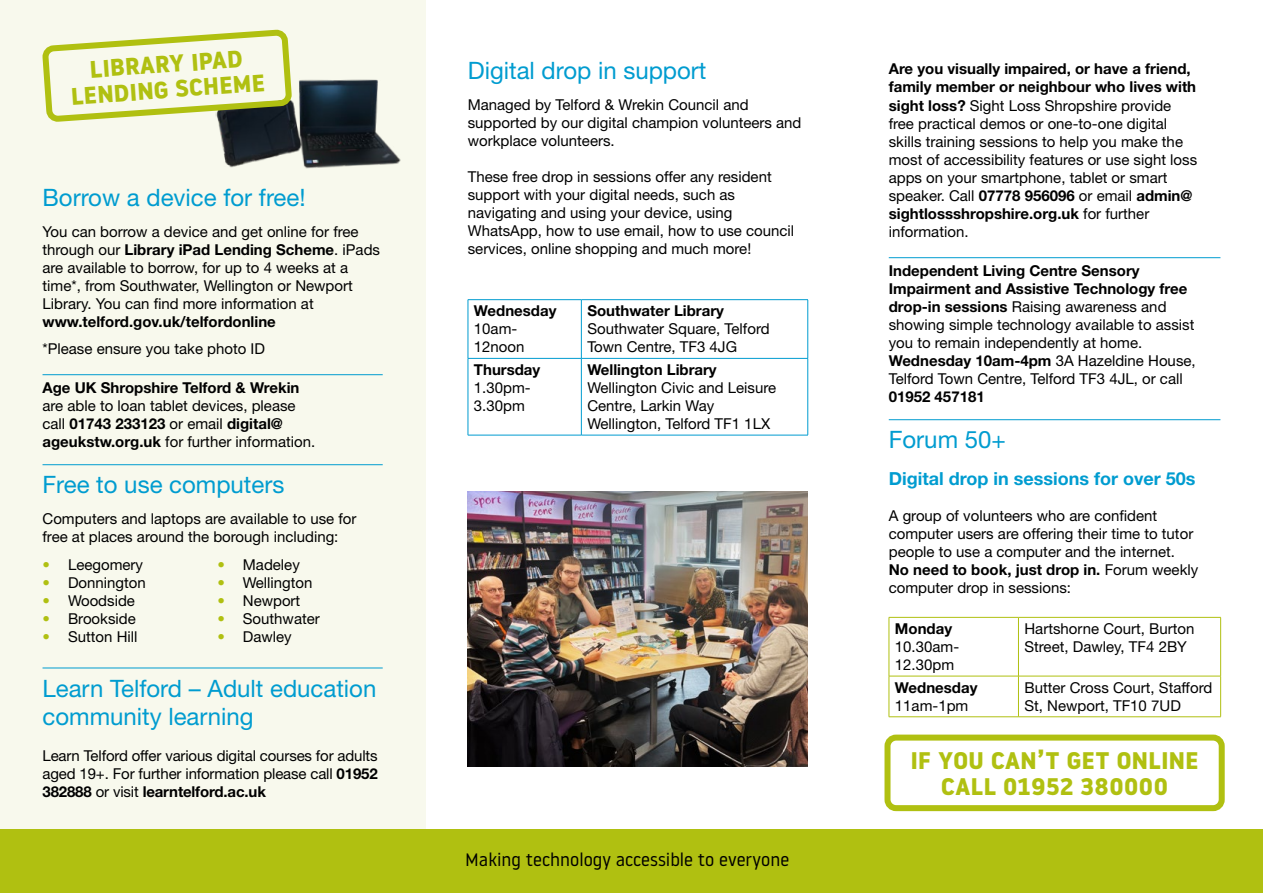
<style>
.page{position:relative;width:1263px;height:893px;background:#fff}
.page>*{position:absolute;margin:0;border:0;box-sizing:border-box;transform-origin:0 0}
.t1{font:24px/28.5px "Helvetica Neue LT Std";color:#009cd0}
.t2{font:700 24px/25.5px "Noway";letter-spacing:.02em;color:#b0c011;text-align:center}
.t3{font:18px "Noway";color:#000}
.t4{font:700 18px "Helvetica Neue LT Std";color:#009cd0}
.t5{font:15px/18px "Helvetica Neue LT Std";color:#000}
.t6{font:700 15px "Helvetica Neue LT Std";color:#000}
.s1{font-weight:700}
.s2{color:#b0c011}
</style>
<div class="page">
<hr style="left:889px;top:257px;width:331px;height:1px;background:#009cd0">
<hr style="left:889px;top:419px;width:331px;height:1px;background:#009cd0">
<svg style="left:890px;top:675px;width:330px;height:1px"></svg>
<hr style="left:889px;top:617px;width:129px;height:1px;background:#b0c011">
<hr style="left:889px;top:617px;width:1px;height:59px;background:#b0c011">
<hr style="left:1018px;top:617px;width:203px;height:1px;background:#b0c011">
<hr style="left:1018px;top:617px;width:1px;height:59px;background:#b0c011">
<hr style="left:1220px;top:617px;width:1px;height:59px;background:#b0c011">
<hr style="left:889px;top:676px;width:129px;height:1px;background:#b0c011">
<hr style="left:889px;top:676px;width:1px;height:41px;background:#b0c011">
<hr style="left:1018px;top:676px;width:203px;height:1px;background:#b0c011">
<hr style="left:1018px;top:676px;width:1px;height:41px;background:#b0c011">
<hr style="left:1220px;top:676px;width:1px;height:41px;background:#b0c011">
<hr style="left:889px;top:716px;width:129px;height:1px;background:#b0c011">
<hr style="left:1018px;top:716px;width:203px;height:1px;background:#b0c011">
<div style="left:0;top:0;width:425px;height:893px;background:#f8f9ed"></div>
<hr style="left:468px;top:300px;width:1px;height:58px;background:#009cd0">
<hr style="left:468px;top:359px;width:1px;height:76px;background:#009cd0">
<hr style="left:581px;top:300px;width:1px;height:58px;background:#009cd0">
<hr style="left:807px;top:300px;width:1px;height:58px;background:#009cd0">
<hr style="left:581px;top:359px;width:1px;height:76px;background:#009cd0">
<hr style="left:807px;top:359px;width:1px;height:76px;background:#009cd0">
<hr style="left:468px;top:299px;width:113px;height:1px;background:#009cd0">
<hr style="left:581px;top:299px;width:227px;height:1px;background:#009cd0">
<hr style="left:468px;top:358px;width:113px;height:1px;background:#009cd0">
<hr style="left:581px;top:358px;width:227px;height:1px;background:#009cd0">
<hr style="left:468px;top:435px;width:113px;height:1px;background:#009cd0">
<hr style="left:581px;top:435px;width:227px;height:1px;background:#009cd0">
<img style="left:468px;top:491px;width:340px;height:275px">
<div style="left:0;top:829px;width:1263px;height:64px;background:#b0c011"></div>
<div style="left:884px;top:735px;width:341px;height:76px;border:6px solid #b0c011;border-radius:9px"></div>
<img style="left:218px;top:79px;width:183px;height:90px">
<svg style="left:44px;top:30px;width:248px;height:92px"></svg>
<hr style="left:43px;top:374px;width:340px;height:1px;background:#009cd0">
<hr style="left:43px;top:464px;width:340px;height:1px;background:#009cd0">
<hr style="left:43px;top:668px;width:340px;height:1px;background:#009cd0">
<p class="t2" style="left:68px;top:58px;width:196px;rotate:-4deg">LIBRARY IPAD<br>LENDING SCHEME</p>
<h1 class="t1" style="left:43px;top:183px;width:265px">Borrow a device for free!</h1>
<p class="t5" style="left:43px;top:222px;width:339px">You can borrow a device and get online for free through our <span class="s1">Library iPad Lending Scheme</span>. iPads are available to borrow, for up to 4 weeks at a time*, from Southwater, Wellington or Newport Library. You can find more information at</p>
<p class="t6" style="left:43px;top:312px;width:235px">www.telford.gov.uk/telfordonline</p>
<p class="t5" style="left:43px;top:339px;width:224px">*Please ensure you take photo ID</p>
<p class="t6" style="left:43px;top:378px;width:258px">Age UK Shropshire Telford &amp; Wrekin</p>
<p class="t5" style="left:43px;top:396px;width:274px">are able to loan tablet devices, please call <span class="s1">01743 233123</span> or email <span class="s1">digital@ ageukstw.org.uk</span> for further information.</p>
<h1 class="t1" style="left:43px;top:470px;width:243px">Free to use computers</h1>
<p class="t5" style="left:43px;top:510px;width:315px">Computers and laptops are available to use for free at places around the borough including:</p>
<p class="t5" style="left:43px;top:556px;width:102px"><span class="s2">•</span> Leegomery</p>
<p class="t5" style="left:43px;top:574px;width:105px"><span class="s2">•</span> Donnington</p>
<p class="t5" style="left:43px;top:592px;width:94px"><span class="s2">•</span> Woodside</p>
<p class="t5" style="left:43px;top:610px;width:95px"><span class="s2">•</span> Brookside</p>
<p class="t5" style="left:43px;top:628px;width:96px"><span class="s2">•</span> Sutton Hill</p>
<p class="t5" style="left:217px;top:556px;width:84px"><span class="s2">•</span> Madeley</p>
<p class="t5" style="left:217px;top:574px;width:97px"><span class="s2">•</span> Wellington</p>
<p class="t5" style="left:217px;top:592px;width:84px"><span class="s2">•</span> Newport</p>
<p class="t5" style="left:217px;top:610px;width:104px"><span class="s2">•</span> Southwater</p>
<p class="t5" style="left:217px;top:628px;width:76px"><span class="s2">•</span> Dawley</p>
<h1 class="t1" style="left:43px;top:674px;width:335px">Learn Telford – Adult education community learning</h1>
<p class="t5" style="left:43px;top:747px;width:337px;text-align:justify">Learn Telford offer various digital courses for adults aged 19+. For further information please call <span class="s1">01952<br>382888</span> or visit <span class="s1">learntelford.ac.uk</span></p>
<p class="t1" style="left:468px;top:56px;width:240px">Digital drop in support</p>
<p class="t5" style="left:468px;top:95px;width:335px">Managed by Telford &amp; Wrekin Council and supported by our digital champion volunteers and workplace volunteers.</p>
<p class="t5" style="left:468px;top:167px;width:328px">These free drop in sessions offer any resident support with your digital needs, such as navigating and using your device, using WhatsApp, how to use email, how to use council services, online shopping and much more!</p>
<p class="t6" style="left:474px;top:302px;width:84px">Wednesday</p>
<p class="t5" style="left:474px;top:320px;width:45px">10am-</p>
<p class="t5" style="left:474px;top:338px;width:52px">12noon</p>
<p class="t6" style="left:474px;top:360px;width:68px">Thursday</p>
<p class="t5" style="left:474px;top:379px;width:58px">1.30pm-<br>3.30pm</p>
<p class="t5" style="left:587px;top:302px;width:184px"><span class="s1">Southwater Library<br></span>Southwater Square, Telford<br>Town Centre, TF3 4JG</p>
<p class="t5" style="left:587px;top:361px;width:190px"><span class="s1">Wellington Library<br></span>Wellington Civic and Leisure<br>Centre, Larkin Way</p>
<p class="t5" style="left:587px;top:415px;width:184px">Wellington, Telford TF1 1LX</p>
<p class="t3" style="left:465px;top:847px;width:326px">Making technology accessible to everyone</p>
<p class="t5" style="left:889px;top:60px;width:310px"><span class="s1">Are you visually impaired, or have a friend, family member or neighbour who lives with sight loss?</span> Sight Loss Shropshire provide free practical demos or one-to-one digital skills training sessions to help you make the most of accessibility features or use sight loss apps on your smartphone, tablet or smart speaker. Call <span class="s1">07778 956096</span> or email <span class="s1">admin@ sightlossshropshire.org.uk</span> for further information.</p>
<p class="t5" style="left:889px;top:261px;width:308px"><span class="s1">Independent Living Centre Sensory Impairment and Assistive Technology free drop-in sessions</span> Raising awareness and showing simple technology available to assist you to remain independently at home.<br><span class="s1">Wednesday 10am-4pm</span> 3A Hazeldine House, Telford Town Centre, Telford TF3 4JL, or call <span class="s1">01952 457181</span></p>
<p class="t1" style="left:889px;top:425px;width:119px">Forum 50+</p>
<p class="t4" style="left:889px;top:468px;width:308px">Digital drop in sessions for over 50s</p>
<p class="t5" style="left:889px;top:507px;width:306px">A group of volunteers who are confident computer users are offering their time to tutor people to use a computer and the internet.</p>
<p class="t5" style="left:889px;top:561px;width:311px"><span class="s1">No need to book, just drop in.</span> Forum weekly computer drop in sessions:</p>
<p class="t6" style="left:895px;top:619px;width:59px">Monday</p>
<p class="t5" style="left:895px;top:637px;width:66px">10.30am-<br>12.30pm</p>
<p class="t5" style="left:1024px;top:619px;width:172px">Hartshorne Court, Burton<br>Street, Dawley, TF4 2BY</p>
<p class="t6" style="left:895px;top:678px;width:84px">Wednesday</p>
<p class="t5" style="left:895px;top:696px;width:75px">11am-1pm</p>
<p class="t5" style="left:1024px;top:678px;width:189px">Butter Cross Court, Stafford<br>St, Newport, TF10 7UD</p>
<p class="t2" style="left:911px;top:748px;width:289px">IF YOU CAN’T GET ONLINE<br>CALL 01952 380000</p>
</div>
